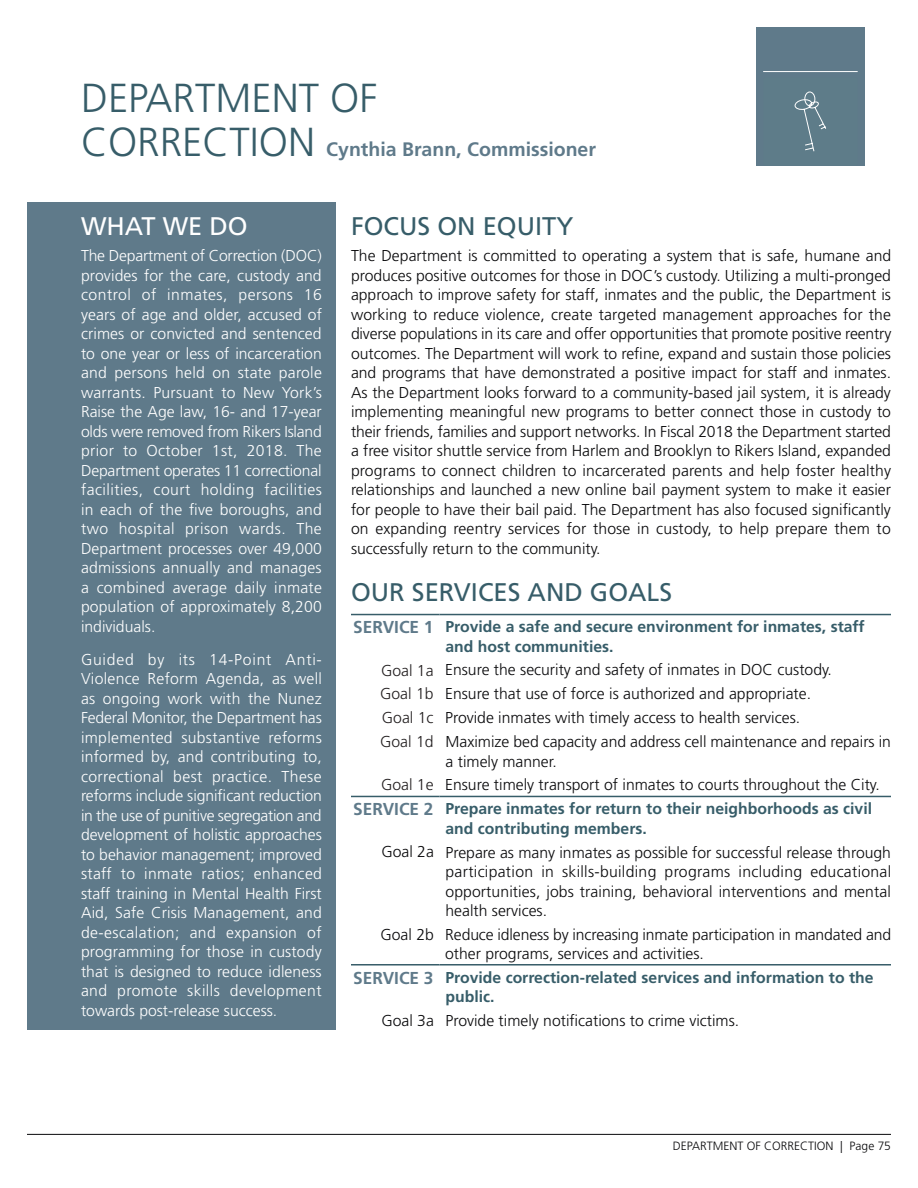
<style>
.page{position:relative;width:918px;height:1188px;background:#fff}
.page>*{position:absolute;margin:0;border:0;box-sizing:border-box;transform-origin:0 0}
.t1{font:300 40.5px "Frutiger LT Std";color:#375d69}
.Headings{font:25.5px "Frutiger LT Std";color:#375d69}
.Heading__What_We_Do{font:25.5px "Frutiger LT Std";color:#fff}
.t2{font:700 19.5px "Frutiger LT Std";color:#5f7a8a}
.Service_Title__1st_p{font:700 17.25px "Frutiger LT Std";color:#5f7a8a}
.Paragraph_Text{font:300 15.75px/19.5px "Frutiger LT Std";color:#09090b;text-align:justify}
.Paragraph_Text__What{font:300 15.75px/19.5px "Frutiger LT Std";letter-spacing:.005em;color:#fff;text-align:justify}
.Service_Text{font:700 15.75px "Frutiger LT Std";color:#375d69}
.Goal_Title__1st_pg{font:300 15.75px "Frutiger LT Std";color:#231f20}
.Goal_Text{font:300 15.75px "Frutiger LT Std";color:#09090b}
.t3{font:300 12px "Frutiger LT Std";color:#09090b}
.s1{font-weight:300;font-size:40.5px;color:#375d69}
</style>
<div class="page">
<hr style="left:27px;top:1134px;width:864px;height:1px;background:#09090b">
<div style="left:756px;top:27px;width:108px;height:139px;background:#5f7a8a"></div>
<svg style="left:794px;top:98px;width:32px;height:54px"></svg>
<div style="left:804px;top:92px;width:11px;height:14px;border:1px solid #fff;border-radius:50%"></div>
<hr style="left:763px;top:71px;width:95px;height:1px;background:#fff">
<div style="left:27px;top:202px;width:309px;height:828px;background:#5f7a8a"></div>
<hr style="left:351px;top:964px;width:89px;height:2px;background:#375d69">
<hr style="left:351px;top:796px;width:89px;height:1px;background:#375d69">
<hr style="left:351px;top:614px;width:89px;height:1px;background:#375d69">
<hr style="left:440px;top:614px;width:451px;height:1px;background:#375d69">
<hr style="left:440px;top:796px;width:451px;height:1px;background:#375d69">
<hr style="left:440px;top:964px;width:451px;height:2px;background:#375d69">
<h1 class="t1" style="left:81px;top:75px;width:298px">DEPARTMENT OF</h1>
<p class="t2" style="left:81px;top:137px;width:517px"><span class="s1">CORRECTION</span> Cynthia Brann, Commissioner</p>
<p class="Heading__What_We_Do" style="left:81px;top:211px;width:168px">WHAT WE DO</p>
<p class="Paragraph_Text__What" style="left:81px;top:246px;width:242px">The Department of Correction (DOC) provides for the care, custody and control of inmates, persons 16 years of age and older, accused of crimes or convicted and sentenced to one year or less of incarceration and persons held on state parole warrants. Pursuant to New York’s Raise the Age law, 16- and 17-year olds were removed from Rikers Island prior to October 1st, 2018. The Department operates 11 correctional facilities, court holding facilities in each of the five boroughs, and two hospital prison wards. The Department processes over 49,000 admissions annually and manages a combined average daily inmate population of approximately 8,200 individuals.</p>
<p class="Paragraph_Text__What" style="left:81px;top:650px;width:243px">Guided by its 14-Point Anti-Violence Reform Agenda, as well as ongoing work with the Nunez Federal Monitor, the Department has implemented substantive reforms informed by, and contributing to, correctional best practice. These reforms include significant reduction in the use of punitive segregation and development of holistic approaches to behavior management; improved staff to inmate ratios; enhanced staff training in Mental Health First Aid, Safe Crisis Management, and de-escalation; and expansion of programming for those in custody that is designed to reduce idleness and promote skills development towards post-release success.</p>
<p class="Headings" style="left:351px;top:211px;width:224px">FOCUS ON EQUITY</p>
<p class="Paragraph_Text" style="left:351px;top:246px;width:542px">The Department is committed to operating a system that is safe, humane and produces positive outcomes for those in DOC’s custody. Utilizing a multi-pronged approach to improve safety for staff, inmates and the public, the Department is working to reduce violence, create targeted management approaches for the diverse populations in its care and offer opportunities that promote positive reentry outcomes. The Department will work to refine, expand and sustain those policies and programs that have demonstrated a positive impact for staff and inmates.<br>As the Department looks forward to a community-based jail system, it is already implementing meaningful new programs to better connect those in custody to their friends, families and support networks. In Fiscal 2018 the Department started a free visitor shuttle service from Harlem and Brooklyn to Rikers Island, expanded programs to connect children to incarcerated parents and help foster healthy relationships and launched a new online bail payment system to make it easier for people to have their bail paid. The Department has also focused significantly on expanding reentry services for those in custody, to help prepare them to successfully return to the community.</p>
<p class="Headings" style="left:351px;top:577px;width:323px">OUR SERVICES AND GOALS</p>
<p class="Service_Title__1st_p" style="left:353px;top:617px;width:82px">SERVICE 1</p>
<p class="Service_Text" style="left:446px;top:618px;width:420px">Provide a safe and secure environment for inmates, staff</p>
<p class="Service_Text" style="left:446px;top:637px;width:170px">and host communities.</p>
<p class="Goal_Title__1st_pg" style="left:381px;top:661px;width:54px">Goal 1a</p>
<p class="Paragraph_Text" style="left:445px;top:660px;width:388px">Ensure the security and safety of inmates in DOC custody.</p>
<p class="Goal_Title__1st_pg" style="left:380px;top:685px;width:55px">Goal 1b</p>
<p class="Paragraph_Text" style="left:445px;top:684px;width:367px">Ensure that use of force is authorized and appropriate.</p>
<p class="Goal_Title__1st_pg" style="left:382px;top:709px;width:53px">Goal 1c</p>
<p class="Paragraph_Text" style="left:445px;top:708px;width:356px">Provide inmates with timely access to health services.</p>
<p class="Goal_Title__1st_pg" style="left:380px;top:733px;width:55px">Goal 1d</p>
<p class="Paragraph_Text" style="left:446px;top:732px;width:447px">Maximize bed capacity and address cell maintenance and repairs in a timely manner.</p>
<p class="Goal_Title__1st_pg" style="left:381px;top:776px;width:54px">Goal 1e</p>
<p class="Paragraph_Text" style="left:445px;top:775px;width:436px">Ensure timely transport of inmates to courts throughout the City.</p>
<p class="Service_Title__1st_p" style="left:353px;top:799px;width:82px">SERVICE 2</p>
<p class="Service_Text" style="left:446px;top:800px;width:428px">Prepare inmates for return to their neighborhoods as civil</p>
<p class="Service_Text" style="left:446px;top:819px;width:203px">and contributing members.</p>
<p class="Goal_Text" style="left:381px;top:843px;width:54px">Goal 2a</p>
<p class="Paragraph_Text" style="left:446px;top:843px;width:447px">Prepare as many inmates as possible for successful release through participation in skills-building programs including educational opportunities, jobs training, behavioral interventions and mental health services.</p>
<p class="Goal_Text" style="left:380px;top:925px;width:55px">Goal 2b</p>
<p class="Paragraph_Text" style="left:445px;top:925px;width:447px">Reduce idleness by increasing inmate participation in mandated and other programs, services and activities.</p>
<p class="Service_Title__1st_p" style="left:353px;top:968px;width:82px">SERVICE 3</p>
<p class="Service_Text" style="left:446px;top:968px;width:429px">Provide correction-related services and information to the</p>
<p class="Service_Text" style="left:446px;top:987px;width:50px">public.</p>
<p class="Goal_Text" style="left:381px;top:1011px;width:54px">Goal 3a</p>
<p class="Paragraph_Text" style="left:446px;top:1011px;width:295px">Provide timely notifications to crime victims.</p>
<p class="t3" style="left:673px;top:1139px;width:220px">DEPARTMENT OF CORRECTION | Page 75</p>
</div>
